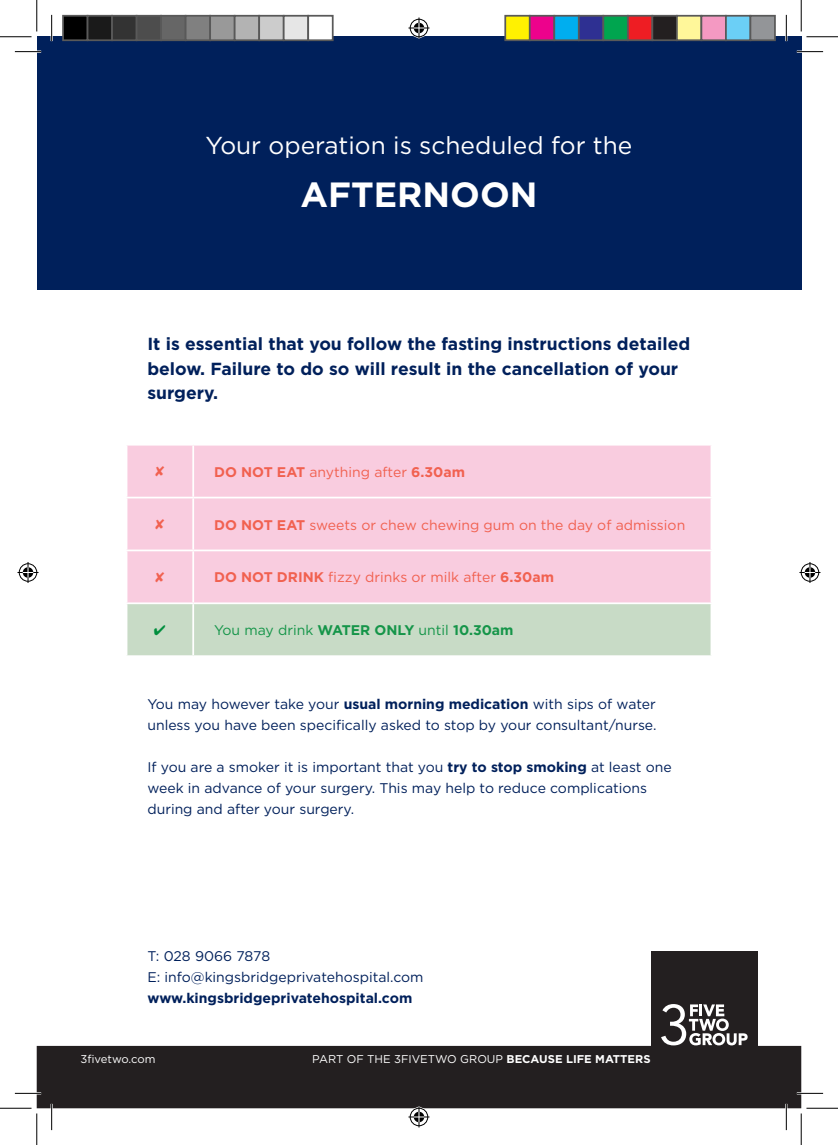
<style>
.page{position:relative;width:838px;height:1145px;background:#fff}
.page>*{position:absolute;margin:0;border:0;box-sizing:border-box;transform-origin:0 0}
.t1{font:700 35px "Gotham";color:#fff}
.t2{font:24.5px "Gotham";color:#fff}
.t3{font:700 17.5px/24.5px "Gotham";color:#00205b}
.t4{font:14px/21px "Gotham";color:#00205b}
.t5{font:14px "Gotham";color:#f16150}
.t6{font:700 14px "Gotham";color:#00205b}
.t7{font:14px "Gotham";color:#159549}
.t8{font:700 14px "Gotham";color:#f16150}
.t9{font:11.38px "Gotham";color:#fff}
.s1{font-weight:400}
.s2{font-weight:700}
</style>
<div class="page">
<div style="left:127px;top:446px;width:583px;height:156px;background:#f9ccdf"></div>
<hr style="left:192px;top:446px;width:2px;height:51px;background:#fff">
<hr style="left:126px;top:497px;width:67px;height:1px;background:#fff">
<hr style="left:193px;top:497px;width:519px;height:1px;background:#fff">
<hr style="left:192px;top:498px;width:2px;height:52px;background:#fff">
<hr style="left:126px;top:550px;width:67px;height:1px;background:#fff">
<hr style="left:193px;top:550px;width:519px;height:1px;background:#fff">
<hr style="left:192px;top:551px;width:2px;height:51px;background:#fff">
<div style="left:37px;top:37px;width:764px;height:253px;background:#00205b"></div>
<div style="left:37px;top:1046px;width:763px;height:62px;background:#231f20"></div>
<div style="left:650px;top:951px;width:107px;height:106px;background:#231f20"></div>
<svg style="left:661px;top:1004px;width:86px;height:41px"></svg>
<hr style="left:15px;top:51px;width:26px;height:2px;background:#fff">
<hr style="left:796px;top:51px;width:27px;height:2px;background:#fff">
<hr style="left:15px;top:1092px;width:26px;height:2px;background:#fff">
<hr style="left:796px;top:1092px;width:27px;height:2px;background:#fff">
<hr style="left:51px;top:15px;width:2px;height:26px;background:#fff">
<hr style="left:51px;top:1104px;width:2px;height:26px;background:#fff">
<hr style="left:785px;top:15px;width:2px;height:26px;background:#fff">
<hr style="left:785px;top:1104px;width:2px;height:26px;background:#fff">
<svg style="left:15px;top:51px;width:26px;height:1px"></svg>
<svg style="left:796px;top:51px;width:27px;height:1px"></svg>
<svg style="left:15px;top:1093px;width:26px;height:1px"></svg>
<svg style="left:796px;top:1093px;width:27px;height:1px"></svg>
<svg style="left:51px;top:15px;width:1px;height:26px"></svg>
<svg style="left:51px;top:1104px;width:1px;height:26px"></svg>
<svg style="left:786px;top:15px;width:1px;height:26px"></svg>
<svg style="left:786px;top:1104px;width:1px;height:26px"></svg>
<hr style="left:0;top:36px;width:32px;height:1px;background:#000">
<hr style="left:806px;top:36px;width:31px;height:1px;background:#000">
<hr style="left:0;top:1108px;width:32px;height:1px;background:#000">
<hr style="left:806px;top:1108px;width:31px;height:1px;background:#000">
<hr style="left:36px;top:0;width:1px;height:31px;background:#000">
<hr style="left:36px;top:1113px;width:1px;height:32px;background:#000">
<hr style="left:800px;top:0;width:1px;height:31px;background:#000">
<hr style="left:800px;top:1113px;width:1px;height:32px;background:#000">
<svg style="left:408px;top:18px;width:21px;height:21px"></svg>
<svg style="left:408px;top:1106px;width:21px;height:21px"></svg>
<svg style="left:18px;top:562px;width:21px;height:21px"></svg>
<svg style="left:799px;top:562px;width:21px;height:21px"></svg>
<div style="left:63px;top:16px;width:25px;height:24px;background:#000"></div>
<div style="left:62px;top:15px;width:26px;height:26px;border:2px solid #595959"></div>
<div style="left:88px;top:16px;width:24px;height:24px;background:#1a1a1a"></div>
<div style="left:87px;top:15px;width:26px;height:26px;border:2px solid #595959"></div>
<div style="left:112px;top:16px;width:25px;height:24px;background:#333"></div>
<div style="left:111px;top:15px;width:26px;height:26px;border:2px solid #595959"></div>
<div style="left:137px;top:16px;width:24px;height:24px;background:#4d4d4d"></div>
<div style="left:136px;top:15px;width:26px;height:26px;border:2px solid #595959"></div>
<div style="left:161px;top:16px;width:25px;height:24px;background:#666"></div>
<div style="left:160px;top:15px;width:26px;height:26px;border:2px solid #595959"></div>
<div style="left:186px;top:16px;width:24px;height:24px;background:#808080"></div>
<div style="left:185px;top:15px;width:26px;height:26px;border:2px solid #595959"></div>
<div style="left:210px;top:16px;width:25px;height:24px;background:#999"></div>
<div style="left:209px;top:15px;width:26px;height:26px;border:2px solid #595959"></div>
<div style="left:235px;top:16px;width:24px;height:24px;background:#b3b3b3"></div>
<div style="left:234px;top:15px;width:26px;height:26px;border:2px solid #595959"></div>
<div style="left:259px;top:16px;width:25px;height:24px;background:#ccc"></div>
<div style="left:258px;top:15px;width:26px;height:26px;border:2px solid #595959"></div>
<div style="left:284px;top:16px;width:24px;height:24px;background:#e6e6e6"></div>
<div style="left:283px;top:15px;width:26px;height:26px;border:2px solid #595959"></div>
<div style="left:308px;top:16px;width:25px;height:24px;background:#fff"></div>
<div style="left:307px;top:15px;width:26px;height:26px;border:2px solid #595959"></div>
<div style="left:505px;top:16px;width:24px;height:24px;background:#fff101"></div>
<div style="left:504px;top:15px;width:26px;height:26px;border:2px solid #595959"></div>
<div style="left:529px;top:16px;width:25px;height:24px;background:#ed028c"></div>
<div style="left:529px;top:15px;width:26px;height:26px;border:2px solid #595959"></div>
<div style="left:554px;top:16px;width:24px;height:24px;background:#00aeef"></div>
<div style="left:553px;top:15px;width:26px;height:26px;border:2px solid #595959"></div>
<div style="left:578px;top:16px;width:25px;height:24px;background:#2e3092"></div>
<div style="left:578px;top:15px;width:26px;height:26px;border:2px solid #595959"></div>
<div style="left:603px;top:16px;width:24px;height:24px;background:#00a54f"></div>
<div style="left:602px;top:15px;width:26px;height:26px;border:2px solid #595959"></div>
<div style="left:627px;top:16px;width:25px;height:24px;background:#ee1d23"></div>
<div style="left:627px;top:15px;width:26px;height:26px;border:2px solid #595959"></div>
<div style="left:652px;top:16px;width:24px;height:24px;background:#231f20"></div>
<div style="left:651px;top:15px;width:26px;height:26px;border:2px solid #595959"></div>
<div style="left:676px;top:16px;width:25px;height:24px;background:#fff79a"></div>
<div style="left:676px;top:15px;width:26px;height:26px;border:2px solid #595959"></div>
<div style="left:701px;top:16px;width:24px;height:24px;background:#f499c2"></div>
<div style="left:700px;top:15px;width:26px;height:26px;border:2px solid #595959"></div>
<div style="left:725px;top:16px;width:25px;height:24px;background:#6bcff6"></div>
<div style="left:725px;top:15px;width:26px;height:26px;border:2px solid #595959"></div>
<div style="left:750px;top:16px;width:24px;height:24px;background:#939598"></div>
<div style="left:749px;top:15px;width:26px;height:26px;border:2px solid #595959"></div>
<svg style="left:155px;top:466px;width:9px;height:11px"></svg>
<svg style="left:155px;top:519px;width:9px;height:11px"></svg>
<svg style="left:155px;top:572px;width:9px;height:11px"></svg>
<div style="left:127px;top:604px;width:584px;height:52px;background:#c8dbc6"></div>
<p class="t2" style="left:205px;top:130px;width:428px">Your operation is scheduled for the</p>
<p class="t1" style="left:300px;top:171px;width:238px">AFTERNOON</p>
<p class="t3" style="left:147px;top:332px;width:544px">It is essential that you follow the fasting instructions detailed below. Failure to do so will result in the cancellation of your surgery.</p>
<p class="t8" style="left:214px;top:463px;width:252px">DO NOT EAT <span class="s1">anything after</span> 6.30am</p>
<p class="t5" style="left:214px;top:516px;width:472px"><span class="s2">DO NOT EAT</span> sweets or chew chewing gum on the day of admission</p>
<p class="t5" style="left:214px;top:569px;width:341px"><span class="s2">DO NOT DRINK</span> fizzy drinks or milk after <span class="s2">6.30am</span></p>
<p class="t7" style="left:214px;top:621px;width:301px">You may drink <span class="s2">WATER ONLY</span> until <span class="s2">10.30am</span></p>
<p class="t4" style="left:147px;top:693px;width:510px">You may however take your <span class="s2">usual morning medication</span> with sips of water unless you have been specifically asked to stop by your consultant/nurse.</p>
<p class="t4" style="left:147px;top:756px;width:525px">If you are a smoker it is important that you <span class="s2">try to stop smoking</span> at least one week in advance of your surgery. This may help to reduce complications during and after your surgery.</p>
<p class="t4" style="left:147px;top:945px;width:124px">T: 028 9066 7878</p>
<p class="t4" style="left:147px;top:966px;width:277px">E: info@kingsbridgeprivatehospital.com</p>
<p class="t6" style="left:147px;top:989px;width:266px">www.kingsbridgeprivatehospital.com</p>
<p class="t9" style="left:80px;top:1052px;width:77px">3fivetwo.com</p>
<p class="t9" style="left:312px;top:1051px;width:340px">PART OF THE 3FIVETWO GROUP <span class="s2">BECAUSE LIFE MATTERS</span></p>
</div>
